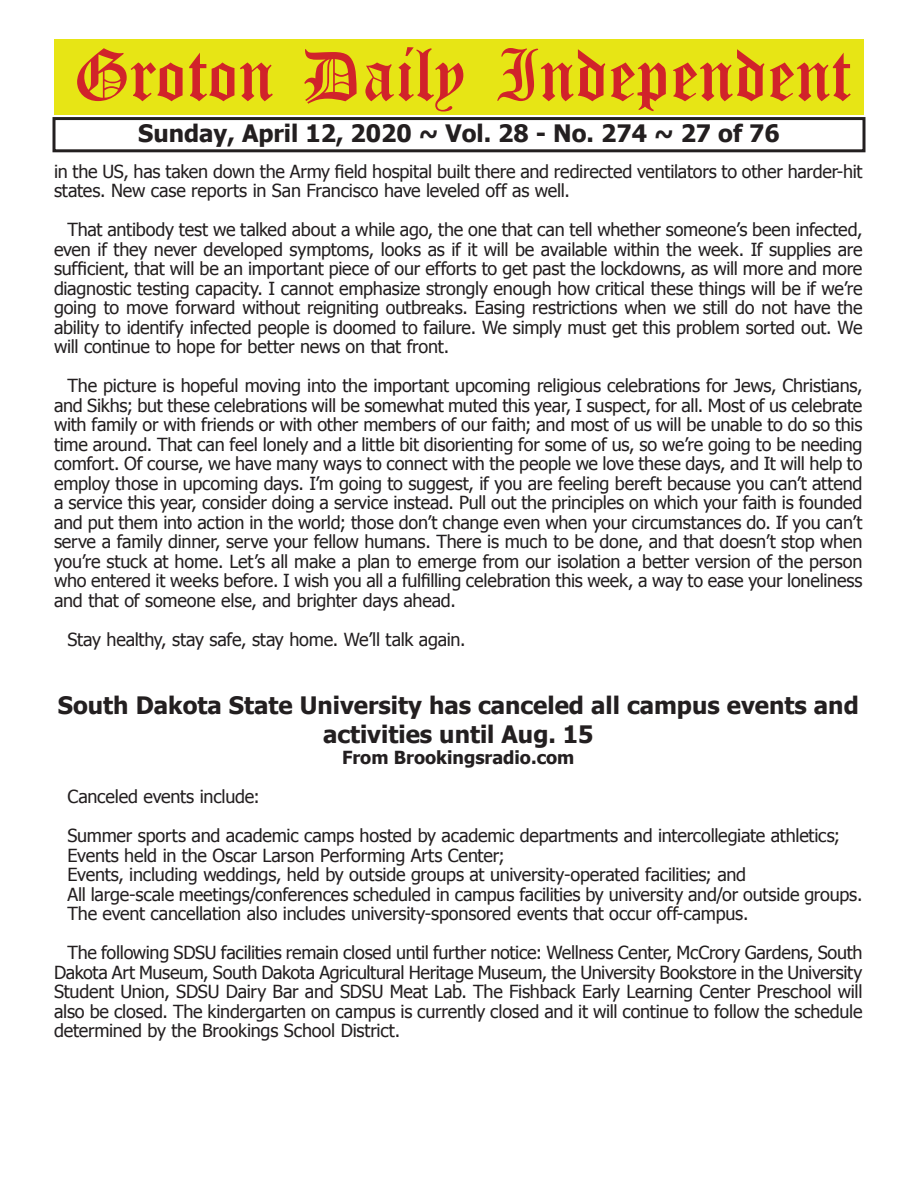
<style>
.page{position:relative;width:918px;height:1188px;background:#fff}
.page>*{position:absolute;margin:0;border:0;box-sizing:border-box;transform-origin:0 0}
.t1{font:54px "Old English Five";color:#d1232a}
.t2{font:700 24px/28.8px "Tahoma";color:#231f20;text-align:center}
.t3{font:18px/19.5px "Tahoma";letter-spacing:-.01em;color:#231f20}
.t4{font:700 18px "Tahoma";color:#231f20}
</style>
<div class="page">
<div style="left:52px;top:117px;width:814px;height:35px;border:3px solid #231f20"></div>
<div style="left:54px;top:40px;width:810px;height:75px;background:#e7e515"></div>
<h1 class="t1" style="left:73px;top:50px;width:779px">Groton Daily Independent</h1>
<h2 class="t2" style="left:138px;top:117px;width:643px">Sunday, April 12, 2020 ~ Vol. 28 - No. 274 ~ 27 of 76</h2>
<p class="t3" style="left:54px;top:161px;width:810px">in the US, has taken down the Army field hospital built there and redirected ventilators to other harder-hit states. New case reports in San Francisco have leveled off as well.</p>
<p class="t3" style="left:54px;top:219px;width:810px;text-align:justify;text-indent:14px">That antibody test we talked about a while ago, the one that can tell whether someone’s been infected, even if they never developed symptoms, looks as if it will be available within the week. If supplies are sufficient, that will be an important piece of our efforts to get past the lockdowns, as will more and more diagnostic testing capacity. I cannot emphasize strongly enough how critical these things will be if we’re going to move forward without reigniting outbreaks. Easing restrictions when we still do not have the ability to identify infected people is doomed to failure. We simply must get this problem sorted out. We will continue to hope for better news on that front.</p>
<p class="t3" style="left:54px;top:375px;width:810px;text-align:justify;text-indent:14px">The picture is hopeful moving into the important upcoming religious celebrations for Jews, Christians, and Sikhs; but these celebrations will be somewhat muted this year, I suspect, for all. Most of us celebrate with family or with friends or with other members of our faith; and most of us will be unable to do so this time around. That can feel lonely and a little bit disorienting for some of us, so we’re going to be needing comfort. Of course, we have many ways to connect with the people we love these days, and It will help to employ those in upcoming days. I’m going to suggest, if you are feeling bereft because you can’t attend a service this year, consider doing a service instead. Pull out the principles on which your faith is founded and put them into action in the world; those don’t change even when your circumstances do. If you can’t serve a family dinner, serve your fellow humans. There is much to be done, and that doesn’t stop when you’re stuck at home. Let’s all make a plan to emerge from our isolation a better version of the person who entered it weeks before. I wish you all a fulfilling celebration this week, a way to ease your loneliness and that of someone else, and brighter days ahead.</p>
<p class="t3" style="left:68px;top:629px;width:400px">Stay healthy, stay safe, stay home. We’ll talk again.</p>
<h2 class="t2" style="left:58px;top:689px;width:802px">South Dakota State University has canceled all campus events and activities until Aug. 15</h2>
<p class="t4" style="left:342px;top:745px;width:234px">From Brookingsradio.com</p>
<p class="t3" style="left:68px;top:776px;width:774px;line-height:39px">Canceled events include:<br>Summer sports and academic camps hosted by academic departments and intercollegiate athletics;</p>
<p class="t3" style="left:68px;top:845px;width:797px">Events held in the Oscar Larson Performing Arts Center;<br>Events, including weddings, held by outside groups at university-operated facilities; and<br>All large-scale meetings/conferences scheduled in campus facilities by university and/or outside groups.<br>The event cancellation also includes university-sponsored events that occur off-campus.</p>
<p class="t3" style="left:54px;top:942px;width:810px;text-align:justify;text-indent:13px">The following SDSU facilities remain closed until further notice: Wellness Center, McCrory Gardens, South Dakota Art Museum, South Dakota Agricultural Heritage Museum, the University Bookstore in the University Student Union, SDSU Dairy Bar and SDSU Meat Lab. The Fishback Early Learning Center Preschool will also be closed. The kindergarten on campus is currently closed and it will continue to follow the schedule determined by the Brookings School District.</p>
</div>
